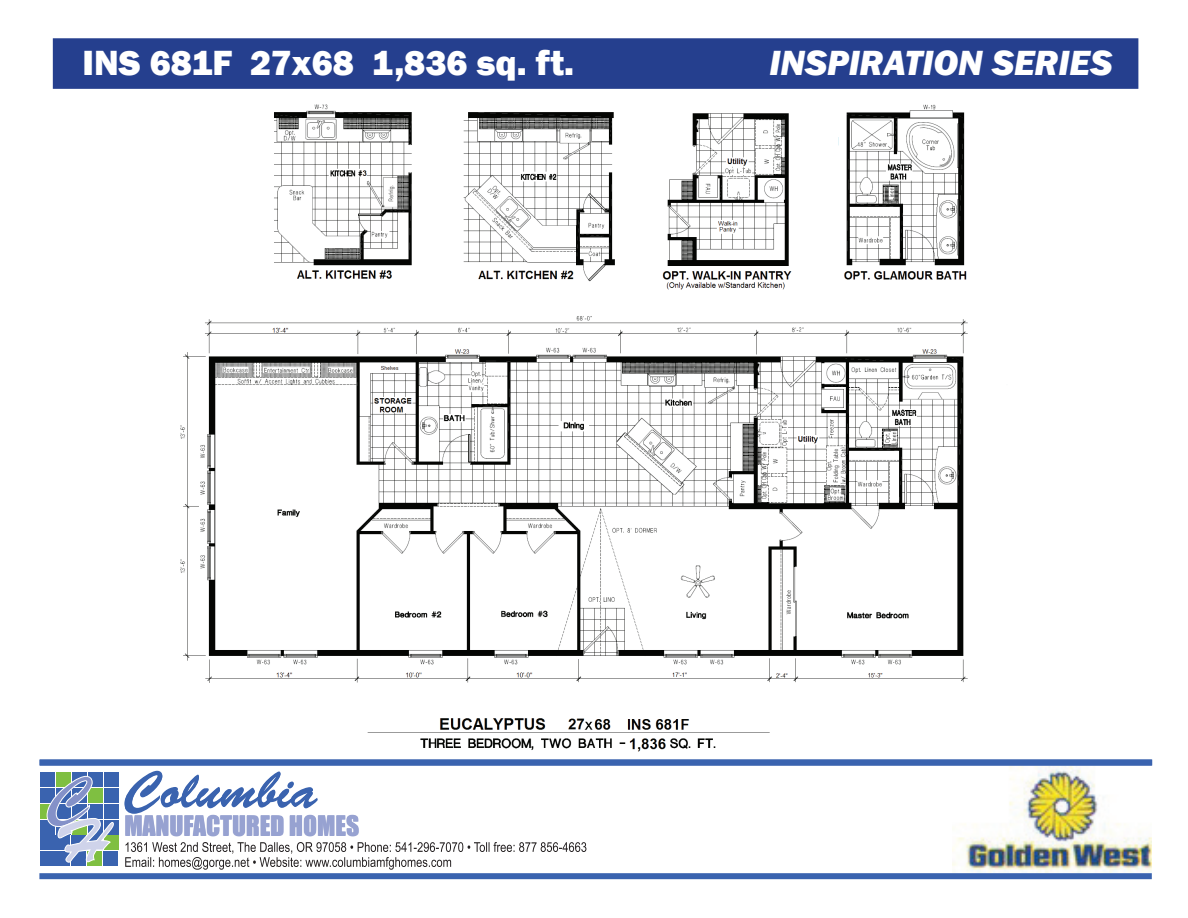
<style>
.page{position:relative;width:1188px;height:918px;background:#fff}
.page>*{position:absolute;margin:0;border:0;box-sizing:border-box;transform-origin:0 0}
.t1{font:51.15px "Brush Script Std";color:#3a63af}
.t2{font:800 36px "Franklin Gothic";color:#fff}
.t3{font:italic 800 36px "Franklin Gothic";color:#fff}
.t4{font:25.5px "Impact";color:#97a2d1}
</style>
<div class="page">
<img style="left:122px;top:104px;width:960px;height:656px">
<div style="left:53px;top:38px;width:1085px;height:51px;background:#253f8e;border:2px solid #253f8e"></div>
<img style="left:952px;top:766px;width:200px;height:107px">
<div style="left:40px;top:773px;width:15px;height:14px;background:#3a63af"></div>
<div style="left:104px;top:773px;width:14px;height:14px;background:#3a63af"></div>
<div style="left:40px;top:772px;width:15px;height:14px;background:#3a63af"></div>
<div style="left:56px;top:772px;width:15px;height:14px;background:#7fbf41"></div>
<div style="left:72px;top:772px;width:14px;height:14px;background:#3a63af"></div>
<div style="left:88px;top:772px;width:14px;height:14px;background:#3a63af"></div>
<div style="left:40px;top:788px;width:15px;height:14px;background:#3a63af"></div>
<div style="left:40px;top:804px;width:15px;height:14px;background:#7fbf41"></div>
<div style="left:40px;top:820px;width:15px;height:14px;background:#3a63af"></div>
<div style="left:40px;top:836px;width:14px;height:14px;background:#3a63af"></div>
<div style="left:40px;top:851px;width:14px;height:15px;background:#3a63af"></div>
<div style="left:56px;top:851px;width:14px;height:15px;background:#3a63af"></div>
<div style="left:72px;top:851px;width:14px;height:15px;background:#3a63af"></div>
<div style="left:88px;top:851px;width:14px;height:15px;background:#7fbf41"></div>
<div style="left:104px;top:772px;width:14px;height:14px;background:#3a63af"></div>
<div style="left:104px;top:788px;width:14px;height:14px;background:#3a63af"></div>
<div style="left:104px;top:804px;width:14px;height:14px;background:#3a63af"></div>
<div style="left:104px;top:820px;width:14px;height:14px;background:#3a63af"></div>
<div style="left:104px;top:836px;width:14px;height:14px;background:#7fbf41"></div>
<div style="left:103px;top:851px;width:15px;height:15px;background:#3a63af"></div>
<svg style="left:46px;top:776px;width:69px;height:89px"></svg>
<div style="left:39px;top:760px;width:1113px;height:6px;background:#3a63af"></div>
<div style="left:39px;top:873px;width:1113px;height:6px;background:#3a63af"></div>
<svg style="left:124px;top:771px;width:235px;height:65px"></svg>
<svg style="left:125px;top:842px;width:461px;height:28px"></svg>
<p class="t2" style="left:83px;top:39px;width:493px">INS 681F 27x68 1,836 sq. ft.</p>
<p class="t3" style="left:769px;top:39px;width:344px">INSPIRATION SERIES</p>
<h1 class="t1" style="left:125px;top:762px;width:194px">Columbia</h1>
<p class="t4" style="left:124px;top:806px;width:236px">MANUFACTURED HOMES</p>
</div>
